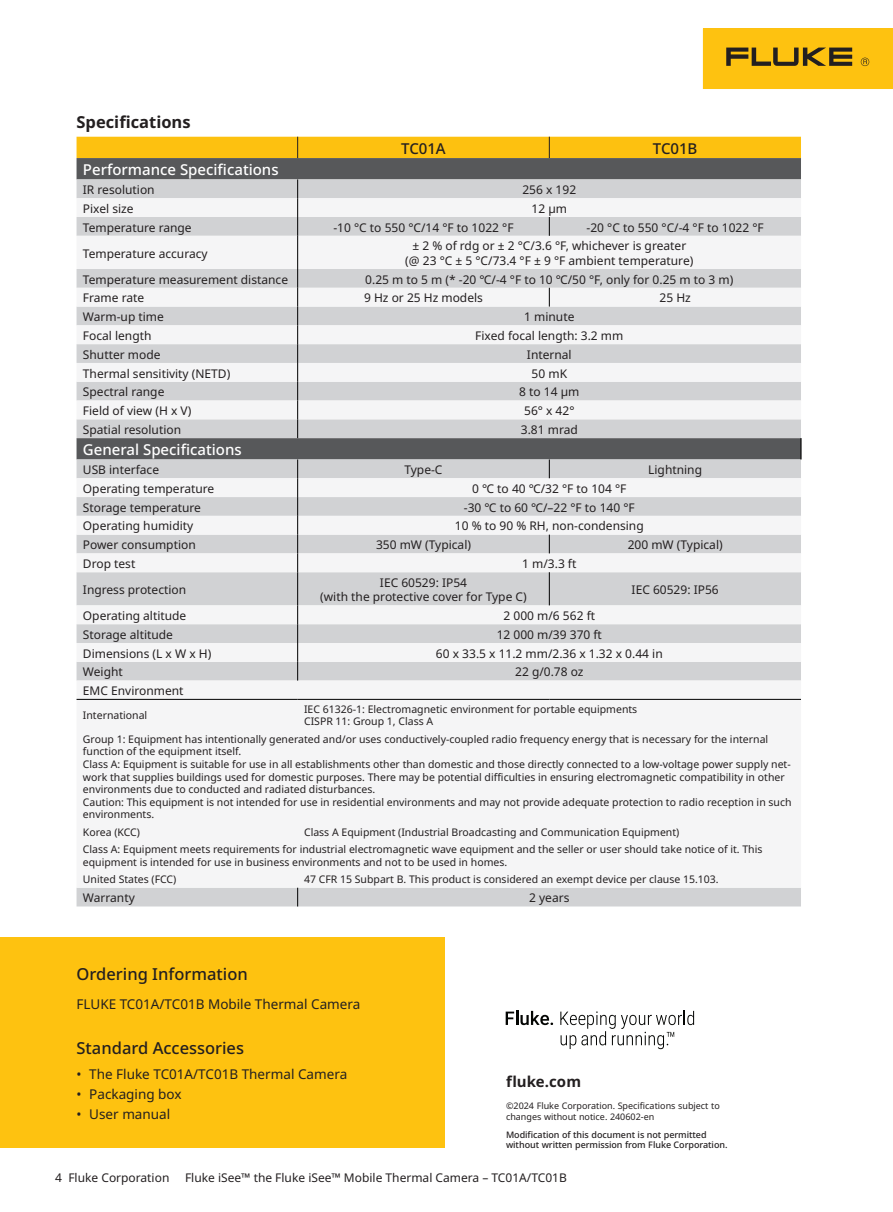
<style>
.page{position:relative;width:893px;height:1212px;background:#fff}
.page>*{position:absolute;margin:0;border:0;box-sizing:border-box;transform-origin:0 0}
.t1{font:500 16.5px "Noto Sans";color:#231f20}
.t2{font:700 16.5px "Noto Sans";color:#231f20}
.t3{font:500 15px "Noto Sans";color:#fff}
.t4{font:500 15px "Noto Sans";color:#231f20}
.t5{font:700 15px "Noto Sans";color:#231f20}
.t6{font:13.5px "Noto Sans";color:#231f20}
.t7{font:12px/14.4px "Noto Sans";color:#231f20;text-align:center}
.t8{font:10.5px/12.6px "Noto Sans";color:#231f20}
.t9{font:500 9px/9.8px "Noto Sans";letter-spacing:-.005em;color:#231f20}
.t10{font:9px/10.5px "Noto Sans";color:#231f20}
</style>
<div class="page">
<div style="left:703px;top:28px;width:190px;height:61px;background:#fec210"></div>
<svg style="left:726px;top:48px;width:126px;height:18px"></svg>
<svg style="left:861px;top:58px;width:8px;height:8px"></svg>
<div style="left:0;top:938px;width:444px;height:210px;background:#fec210"></div>
<div style="left:77px;top:158px;width:724px;height:21px;background:#57585a"></div>
<div style="left:77px;top:179px;width:724px;height:727px;background:#d1d2d4"></div>
<svg style="left:77px;top:198px;width:724px;height:690px;fill:#f5f5f6"></svg>
<svg style="left:800px;top:438px;width:1px;height:21px"></svg>
<hr style="left:77px;top:699px;width:221px;height:1px;background:#000">
<hr style="left:298px;top:699px;width:251px;height:1px;background:#000">
<hr style="left:549px;top:699px;width:252px;height:1px;background:#000">
<svg style="left:297px;top:179px;width:1px;height:57px"></svg>
<hr style="left:297px;top:236px;width:1px;height:33px;background:#000">
<svg style="left:549px;top:288px;width:1px;height:19px"></svg>
<svg style="left:297px;top:269px;width:1px;height:169px"></svg>
<svg style="left:297px;top:459px;width:1px;height:113px"></svg>
<hr style="left:297px;top:572px;width:1px;height:33px;background:#000">
<svg style="left:297px;top:605px;width:1px;height:75px"></svg>
<div style="left:77px;top:137px;width:724px;height:21px;background:#fdc110"></div>
<svg style="left:549px;top:217px;width:1px;height:19px"></svg>
<svg style="left:549px;top:459px;width:1px;height:19px"></svg>
<svg style="left:549px;top:535px;width:1px;height:18px"></svg>
<hr style="left:549px;top:572px;width:1px;height:33px;background:#000">
<svg style="left:297px;top:888px;width:1px;height:18px"></svg>
<svg style="left:506px;top:1011px;width:47px;height:14px"></svg>
<svg style="left:560px;top:1011px;width:134px;height:38px"></svg>
<h1 class="t2" style="left:77px;top:111px;width:116px">Specifications</h1>
<h2 class="t4" style="left:401px;top:138px;width:46px">TC01A</h2>
<h2 class="t4" style="left:653px;top:138px;width:46px">TC01B</h2>
<h2 class="t3" style="left:83px;top:159px;width:197px">Performance Specifications</h2>
<p class="t7" style="left:83px;top:183px;width:73px">IR resolution</p>
<p class="t7" style="left:522px;top:183px;width:55px">256 x 192</p>
<p class="t7" style="left:83px;top:201px;width:52px">Pixel size</p>
<p class="t7" style="left:532px;top:201px;width:37px">12 μm</p>
<p class="t7" style="left:83px;top:220px;width:110px">Temperature range</p>
<p class="t7" style="left:333px;top:220px;width:182px">-10 °C to 550 °C/14 °F to 1022 °F</p>
<p class="t7" style="left:587px;top:220px;width:179px">-20 °C to 550 °C/-4 °F to 1022 °F</p>
<p class="t7" style="left:83px;top:246px;width:126px">Temperature accuracy</p>
<p class="t7" style="left:405px;top:239px;width:290px">± 2 % of rdg or ± 2 °C/3.6 °F, whichever is greater (@ 23 °C ± 5 °C/73.4 °F ± 9 °F ambient temperature)</p>
<p class="t7" style="left:83px;top:272px;width:207px">Temperature measurement distance</p>
<p class="t7" style="left:365px;top:272px;width:370px">0.25 m to 5 m (* -20 ℃/-4 °F to 10 ℃/50 °F, only for 0.25 m to 3 m)</p>
<p class="t7" style="left:83px;top:291px;width:63px">Frame rate</p>
<p class="t7" style="left:364px;top:291px;width:120px">9 Hz or 25 Hz models</p>
<p class="t7" style="left:659px;top:291px;width:33px">25 Hz</p>
<p class="t7" style="left:83px;top:310px;width:83px">Warm-up time</p>
<p class="t7" style="left:524px;top:310px;width:52px">1 minute</p>
<p class="t7" style="left:83px;top:329px;width:70px">Focal length</p>
<p class="t7" style="left:475px;top:329px;width:150px">Fixed focal length: 3.2 mm</p>
<p class="t7" style="left:83px;top:347px;width:79px">Shutter mode</p>
<p class="t7" style="left:527px;top:347px;width:46px">Internal</p>
<p class="t7" style="left:83px;top:366px;width:149px">Thermal sensitivity (NETD)</p>
<p class="t7" style="left:532px;top:366px;width:37px">50 mK</p>
<p class="t7" style="left:83px;top:385px;width:83px">Spectral range</p>
<p class="t7" style="left:519px;top:385px;width:62px">8 to 14 μm</p>
<p class="t7" style="left:83px;top:404px;width:110px">Field of view (H x V)</p>
<p class="t7" style="left:524px;top:404px;width:52px">56° x 42°</p>
<p class="t7" style="left:83px;top:423px;width:100px">Spatial resolution</p>
<p class="t7" style="left:521px;top:423px;width:58px">3.81 mrad</p>
<h2 class="t3" style="left:83px;top:439px;width:160px">General Specifications</h2>
<p class="t7" style="left:83px;top:463px;width:78px">USB interface</p>
<p class="t7" style="left:404px;top:463px;width:40px">Type-C</p>
<p class="t7" style="left:648px;top:463px;width:55px">Lightning</p>
<p class="t7" style="left:83px;top:481px;width:133px">Operating temperature</p>
<p class="t7" style="left:472px;top:481px;width:156px">0 ℃ to 40 ℃/32 °F to 104 °F</p>
<p class="t7" style="left:83px;top:500px;width:120px">Storage temperature</p>
<p class="t7" style="left:464px;top:500px;width:172px">-30 ℃ to 60 ℃/–22 °F to 140 °F</p>
<p class="t7" style="left:83px;top:519px;width:112px">Operating humidity</p>
<p class="t7" style="left:455px;top:519px;width:190px">10 % to 90 % RH, non-condensing</p>
<p class="t7" style="left:83px;top:538px;width:114px">Power consumption</p>
<p class="t7" style="left:376px;top:538px;width:97px">350 mW (Typical)</p>
<p class="t7" style="left:628px;top:538px;width:97px">200 mW (Typical)</p>
<p class="t7" style="left:83px;top:557px;width:54px">Drop test</p>
<p class="t7" style="left:522px;top:557px;width:56px">1 m/3.3 ft</p>
<p class="t7" style="left:83px;top:583px;width:105px">Ingress protection</p>
<p class="t7" style="left:320px;top:575px;width:208px">IEC 60529: IP54<br>(with the protective cover for Type C)</p>
<p class="t7" style="left:632px;top:583px;width:89px">IEC 60529: IP56</p>
<p class="t7" style="left:83px;top:609px;width:105px">Operating altitude</p>
<p class="t7" style="left:504px;top:609px;width:93px">2 000 m/6 562 ft</p>
<p class="t7" style="left:83px;top:627px;width:92px">Storage altitude</p>
<p class="t7" style="left:497px;top:627px;width:107px">12 000 m/39 370 ft</p>
<p class="t7" style="left:83px;top:646px;width:130px">Dimensions (L x W x H)</p>
<p class="t7" style="left:436px;top:646px;width:228px">60 x 33.5 x 11.2 mm/2.36 x 1.32 x 0.44 in</p>
<p class="t7" style="left:83px;top:665px;width:41px">Weight</p>
<p class="t7" style="left:515px;top:665px;width:70px">22 g/0.78 oz</p>
<p class="t7" style="left:83px;top:684px;width:102px">EMC Environment</p>
<p class="t8" style="left:83px;top:709px;width:66px">International</p>
<p class="t8" style="left:304px;top:703px;width:335px">IEC 61326-1: Electromagnetic environment for portable equipments<br>CISPR 11: Group 1, Class A</p>
<p class="t8" style="left:83px;top:733px;width:710px">Group 1: Equipment has intentionally generated and/or uses conductively-coupled radio frequency energy that is necessary for the internal function of the equipment itself.<br>Class A: Equipment is suitable for use in all establishments other than domestic and those directly connected to a low-voltage power supply net&shy;work that supplies buildings used for domestic purposes. There may be potential difficulties in ensuring electromagnetic compatibility in other environments due to conducted and radiated disturbances.<br>Caution: This equipment is not intended for use in residential environments and may not provide adequate protection to radio reception in such environments.</p>
<p class="t8" style="left:83px;top:826px;width:59px">Korea (KCC)</p>
<p class="t8" style="left:83px;top:823px;width:681px;line-height:17.5px;text-indent:221px">Class A Equipment (Industrial Broadcasting and Communication Equipment)<br>Class A: Equipment meets requirements for industrial electromagnetic wave equipment and the seller or user should take notice of it. This</p>
<p class="t8" style="left:83px;top:853px;width:426px;line-height:17.5px">equipment is intended for use in business environments and not to be used in homes.<br>United States (FCC)</p>
<p class="t8" style="left:304px;top:873px;width:416px">47 CFR 15 Subpart B. This product is considered an exempt device per clause 15.103.</p>
<p class="t7" style="left:83px;top:891px;width:53px">Warranty</p>
<p class="t7" style="left:529px;top:891px;width:42px">2 years</p>
<h1 class="t1" style="left:77px;top:962px;width:173px">Ordering Information</h1>
<p class="t6" style="left:77px;top:994px;width:285px">FLUKE TC01A/TC01B Mobile Thermal Camera</p>
<h1 class="t1" style="left:77px;top:1036px;width:169px">Standard Accessories</h1>
<p class="t6" style="left:77px;top:1064px;width:272px">• The Fluke TC01A/TC01B Thermal Camera</p>
<p class="t6" style="left:77px;top:1084px;width:107px">• Packaging box</p>
<p class="t6" style="left:77px;top:1105px;width:95px">• User manual</p>
<h2 class="t5" style="left:506px;top:1071px;width:77px">fluke.com</h2>
<p class="t10" style="left:506px;top:1101px;width:215px">©2024 Fluke Corporation. Specifications subject to changes without notice. 240602-en</p>
<p class="t9" style="left:506px;top:1130px;width:223px">Modification of this document is not permitted without written permission from Fluke Corporation.</p>
<p class="t7" style="left:55px;top:1171px;width:116px">4 Fluke Corporation</p>
<p class="t7" style="left:185px;top:1171px;width:383px">Fluke iSee™ the Fluke iSee™ Mobile Thermal Camera – TC01A/TC01B</p>
</div>
